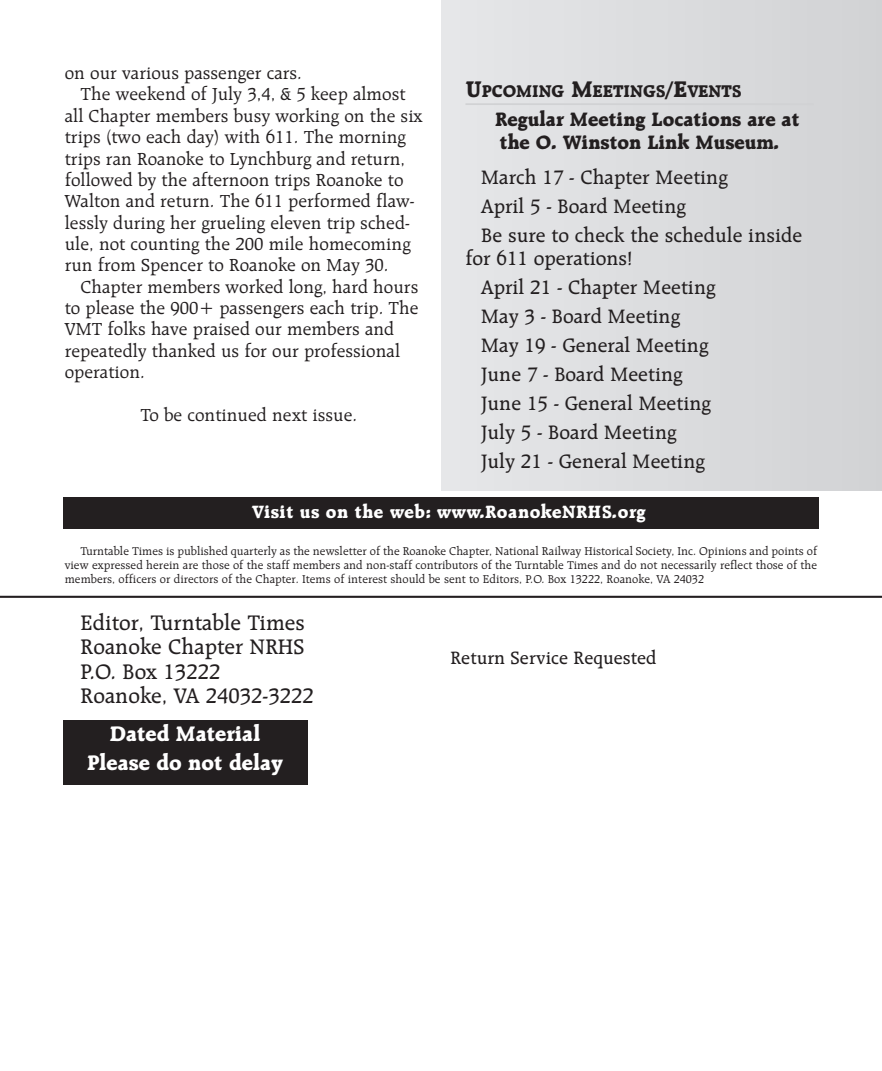
<style>
.page{position:relative;width:882px;height:1071px;background:#fff}
.page>*{position:absolute;margin:0;border:0;box-sizing:border-box;transform-origin:0 0}
.body{font:500 22.75px "Raleigh BT";color:#231f20}
.Head{font:800 22.75px "Raleigh BT";color:#fff}
.body-2{font:500 21px/22.8px "Raleigh BT";color:#231f20}
.body-3{font:800 21px/22.8px "Raleigh BT";color:#231f20}
.body-4{font:800 19.25px "Raleigh BT";letter-spacing:.025em;color:#fff}
.body-5{font:500 19.25px "Raleigh BT";color:#231f20}
.body-6{font:18.9px/21.3px "Raleigh BT";color:#231f20}
.Head-2{font:800 18.38px "Raleigh BT";color:#231f20}
.body-7{font:12.25px/14px "Raleigh BT";color:#231f20;text-align:justify}
.s1{font-size:24.5px}
</style>
<div class="page">
<div style="left:63px;top:720px;width:244px;height:65px;background:#231f20"></div>
<hr style="left:0;top:596px;width:882px;height:2px;background:#231f20">
<div style="left:441px;top:0;width:441px;height:490px;background:#dcdddf"></div>
<hr style="left:465px;top:103px;width:349px;height:2px;background:#d1d2d4">
<div style="left:63px;top:497px;width:756px;height:31px;background:#231f20"></div>
<p class="body-6" style="left:65px;top:62px;width:239px">on our various passenger cars.</p>
<p class="body-6" style="left:65px;top:83px;width:360px;text-indent:16px">The weekend of July 3,4, &amp; 5 keep almost all Chapter members busy working on the six trips (two each day) with 611. The morning trips ran Roanoke to Lynchburg and return, followed by the afternoon trips Roanoke to Walton and return. The 611 performed flaw&shy;lessly during her grueling eleven trip sched&shy;ule, not counting the 200 mile homecoming run from Spencer to Roanoke on May 30.</p>
<p class="body-6" style="left:65px;top:276px;width:355px;text-indent:16px">Chapter members worked long, hard hours to please the 900+ passengers each trip. The VMT folks have praised our members and repeatedly thanked us for our professional operation.</p>
<p class="body-6" style="left:140px;top:404px;width:218px">To be continued next issue.</p>
<p class="Head-2" style="left:465px;top:80px;width:278px"><span class="s1">U</span>PCOMING <span class="s1">M</span>EETINGS<span class="s1">/E</span>VENTS</p>
<p class="body-3" style="left:495px;top:107px;width:306px">Regular Meeting Locations are at the O. Winston Link Museum.</p>
<p class="body-2" style="left:481px;top:166px;width:248px">March 17 - Chapter Meeting</p>
<p class="body-2" style="left:481px;top:195px;width:206px">April 5 - Board Meeting</p>
<p class="body-2" style="left:465px;top:224px;width:338px;text-indent:16px">Be sure to check the schedule inside for 611 operations!</p>
<p class="body-2" style="left:481px;top:275px;width:236px">April 21 - Chapter Meeting</p>
<p class="body-2" style="left:481px;top:304px;width:200px">May 3 - Board Meeting</p>
<p class="body-2" style="left:481px;top:334px;width:229px">May 19 - General Meeting</p>
<p class="body-2" style="left:481px;top:363px;width:203px">June 7 - Board Meeting</p>
<p class="body-2" style="left:481px;top:392px;width:231px">June 15 - General Meeting</p>
<p class="body-2" style="left:481px;top:421px;width:197px">July 5 - Board Meeting</p>
<p class="body-2" style="left:481px;top:450px;width:225px">July 21 - General Meeting</p>
<p class="body-4" style="left:252px;top:500px;width:395px">Visit us on the web: www.RoanokeNRHS.org</p>
<p class="body-7" style="left:65px;top:544px;width:754px;text-indent:16px">Turntable Times is published quarterly as the newsletter of the Roanoke Chapter, National Railway Historical Society, Inc. Opinions and points of view expressed herein are those of the staff members and non-staff contributors of the Turntable Times and do not necessarily reflect those of the members, officers or directors of the Chapter. Items of interest should be sent to Editors, P.O. Box 13222, Roanoke, VA 24032</p>
<p class="body-7" style="left:65px;top:548px;width:754px;text-indent:16px">Turntable Times is published monthly as the newsletter of the Roanoke Chapter, National Railway Historical Society, Inc. Opinions and points of view expressed herein are those of the staff members of the Turntable Times and not necessarily reflect those of the members, officers or directors of the Chapter. Items of interest should be sent to Editor Kenny Kirkman, 590 Murphy Road, Collinsville, VA 24078-2128.</p>
<p class="body" style="left:80px;top:609px;width:226px">Editor, Turntable Times</p>
<p class="body" style="left:80px;top:633px;width:225px">Roanoke Chapter NRHS</p>
<p class="body" style="left:80px;top:658px;width:141px">P.O. Box 13222</p>
<p class="body" style="left:80px;top:682px;width:235px">Roanoke, VA 24032-3222</p>
<p class="body-5" style="left:450px;top:646px;width:208px">Return Service Requested</p>
<p class="Head" style="left:110px;top:720px;width:152px">Dated Material</p>
<p class="Head" style="left:87px;top:749px;width:197px">Please do not delay</p>
</div>
